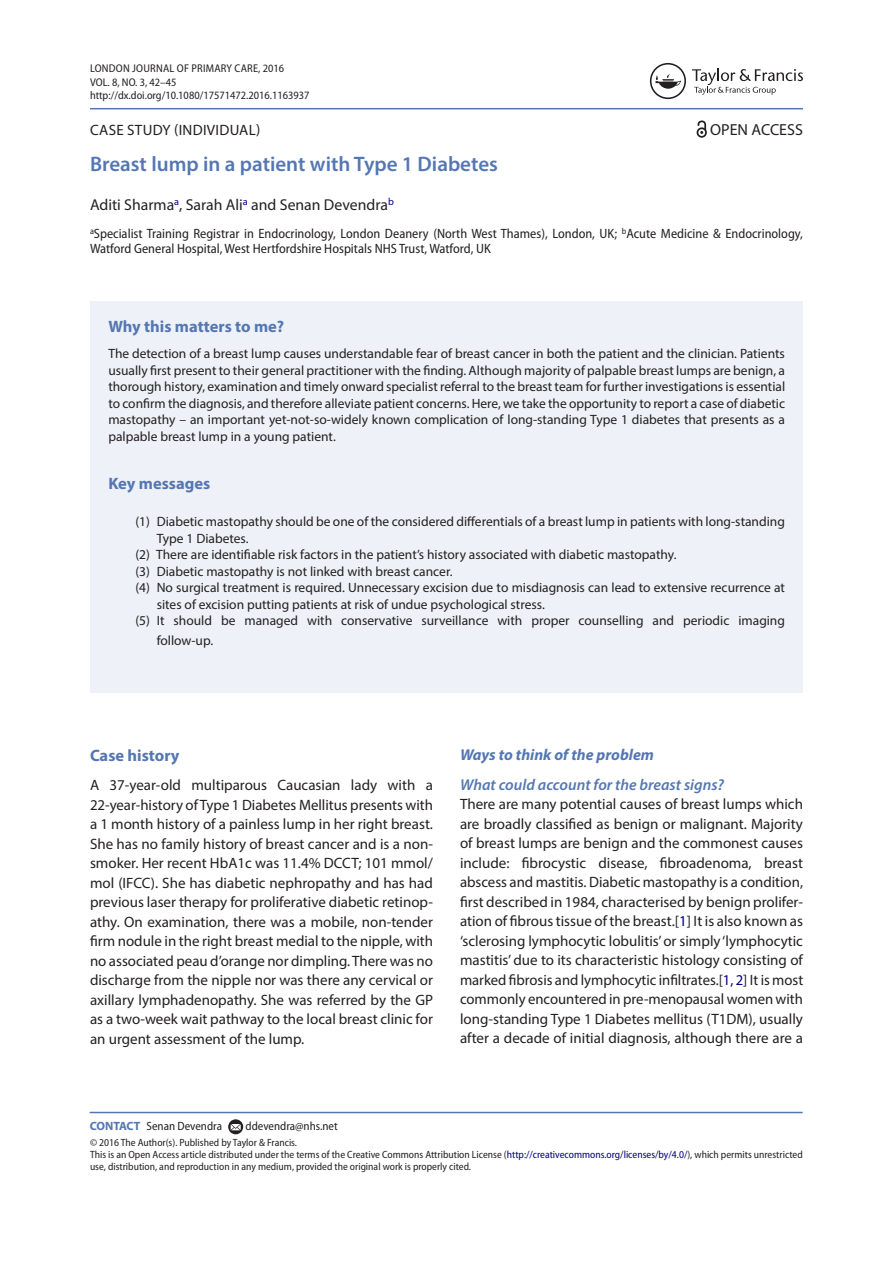
<style>
.page{position:relative;width:893px;height:1263px;background:#fff}
.page>*{position:absolute;margin:0;border:0;box-sizing:border-box;transform-origin:0 0}
.t1{font:600 21px "Myriad Pro";color:#5477b3}
.t2{font:700 16.5px "Myriad Pro";color:#5477b3}
.t3{font:16.05px "Myriad Pro";color:#231f20}
.t4{font:15.75px "Myriad Pro";color:#231f20}
.t5{font:italic 600 15.75px "Myriad Pro";color:#5477b3}
.t6{font:italic 700 15.75px "Myriad Pro";color:#5477b3}
.t7{font:15px/19.5px "Myriad Pro";color:#231f20;text-align:justify}
.t8{font:15px "Myriad Pro";letter-spacing:.02em;color:#231f20}
.t9{font:13.5px/16.5px "Myriad Pro";color:#231f20;text-align:justify}
.t10{font:semi-condensed 13.5px/15px "Myriad Pro";color:#231f20}
.t11{font:semi-condensed 12px "Myriad Pro";color:#231f20}
.t12{font:semi-condensed 11.25px/13.5px "Myriad Pro";color:#231f20}
.t13{font:semi-condensed 10.5px/12px "Myriad Pro";color:#231f20}
.s1{color:#000080}
.s2{font-weight:700;font-stretch:normal;color:#5477b3}
</style>
<div class="page">
<hr style="left:90px;top:108px;width:713px;height:1px;background:#5477b3">
<hr style="left:90px;top:1112px;width:713px;height:1px;background:#5477b3">
<svg style="left:228px;top:1119px;width:15px;height:15px"></svg>
<svg style="left:231px;top:1124px;width:10px;height:6px"></svg>
<div style="left:90px;top:301px;width:713px;height:392px;background:#eef1f7"></div>
<svg style="left:692px;top:69px;width:111px;height:26px"></svg>
<svg style="left:650px;top:63px;width:36px;height:36px"></svg>
<svg style="left:697px;top:120px;width:10px;height:18px"></svg>
<p class="t12" style="left:90px;top:62px;width:221px">LONDON JOURNAL OF PRIMARY CARE, 2016<br>VOL. 8, NO. 3, 42–45 http://dx.doi.org/10.1080/17571472.2016.1163937</p>
<p class="t8" style="left:90px;top:121px;width:172px">CASE STUDY (INDIVIDUAL)</p>
<h1 class="t1" style="left:90px;top:151px;width:409px">Breast lump in a patient with Type 1 Diabetes</h1>
<p class="t4" style="left:90px;top:195px;width:305px">Aditi Sharma<sup>a</sup>, Sarah Ali<sup>a</sup> and Senan Devendra<sup>b</sup></p>
<p class="t10" style="left:90px;top:226px;width:714px"><sup>a</sup>Specialist Training Registrar in Endocrinology, London Deanery (North West Thames), London, UK; <sup>b</sup>Acute Medicine &amp; Endocrinology,<br>Watford General Hospital, West Hertfordshire Hospitals NHS Trust, Watford, UK</p>
<p class="t3" style="left:710px;top:120px;width:94px">OPEN ACCESS</p>
<p class="t2" style="left:108px;top:315px;width:177px">Why this matters to me?</p>
<p class="t9" style="left:108px;top:345px;width:678px">The detection of a breast lump causes understandable fear of breast cancer in both the patient and the clinician. Patients usually first present to their general practitioner with the finding. Although majority of palpable breast lumps are benign, a thorough history, examination and timely onward specialist referral to the breast team for further investigations is essential to confirm the diagnosis, and therefore alleviate patient concerns. Here, we take the opportunity to report a case of diabetic mastopathy – an important yet-not-so-widely known complication of long-standing Type 1 diabetes that presents as a palpable breast lump in a young patient.</p>
<p class="t2" style="left:108px;top:473px;width:103px">Key messages</p>
<p class="t9" style="left:135px;top:513px;width:651px">(1) Diabetic mastopathy should be one of the considered differentials of a breast lump in patients with long-standing</p>
<p class="t9" style="left:157px;top:530px;width:93px">Type 1 Diabetes.</p>
<p class="t9" style="left:135px;top:546px;width:543px">(2) There are identifiable risk factors in the patient’s history associated with diabetic mastopathy.</p>
<p class="t9" style="left:135px;top:563px;width:319px">(3) Diabetic mastopathy is not linked with breast cancer.</p>
<p class="t9" style="left:135px;top:579px;width:651px">(4) No surgical treatment is required. Unnecessary excision due to misdiagnosis can lead to extensive recurrence at</p>
<p class="t9" style="left:157px;top:596px;width:390px">sites of excision putting patients at risk of undue psychological stress.</p>
<p class="t9" style="left:135px;top:612px;width:651px">(5) It should be managed with conservative surveillance with proper counselling and periodic imaging</p>
<p class="t9" style="left:157px;top:632px;width:58px">follow-up.</p>
<p class="t2" style="left:90px;top:744px;width:91px">Case history</p>
<p class="t7" style="left:90px;top:775px;width:345px">A 37-year-old multiparous Caucasian lady with a 22-year-history of Type 1 Diabetes Mellitus presents with a 1 month history of a painless lump in her right breast.<br>She has no family history of breast cancer and is a non&shy;smoker. Her recent HbA1c was 11.4% DCCT; 101 mmol/ mol (IFCC). She has diabetic nephropathy and has had previous laser therapy for proliferative diabetic retinop&shy;athy. On examination, there was a mobile, non-tender firm nodule in the right breast medial to the nipple, with no associated peau d’orange nor dimpling. There was no discharge from the nipple nor was there any cervical or axillary lymphadenopathy. She was referred by the GP as a two-week wait pathway to the local breast clinic for an urgent assessment of the lump.</p>
<p class="t6" style="left:460px;top:745px;width:195px">Ways to think of the problem</p>
<p class="t5" style="left:460px;top:774px;width:266px">What could account for the breast signs?</p>
<p class="t7" style="left:460px;top:794px;width:345px">There are many potential causes of breast lumps which are broadly classified as benign or malignant. Majority of breast lumps are benign and the commonest causes include: fibrocystic disease, fibroadenoma, breast abscess and mastitis. Diabetic mastopathy is a condition, first described in 1984, characterised by benign prolifer&shy;ation of fibrous tissue of the breast.[<span class="s1">1</span>] It is also known as ‘sclerosing lymphocytic lobulitis’ or simply ‘lymphocytic mastitis’ due to its characteristic histology consisting of marked fibrosis and lymphocytic infiltrates.[<span class="s1">1, 2</span>] It is most commonly encountered in pre-menopausal women with long-standing Type 1 Diabetes mellitus (T1DM), usually after a decade of initial diagnosis, although there are a</p>
<p class="t11" style="left:90px;top:1120px;width:134px"><span class="s2">CONTACT</span> Senan Devendra</p>
<p class="t11" style="left:246px;top:1120px;width:94px">ddevendra@nhs.net</p>
<p class="t13" style="left:90px;top:1136px;width:714px">© 2016 The Author(s). Published by Taylor &amp; Francis.<br>This is an Open Access article distributed under the terms of the Creative Commons Attribution License (<span class="s1">http://creativecommons.org/licenses/by/4.0/</span>), which permits unrestricted use, distribution, and reproduction in any medium, provided the original work is properly cited.</p>
</div>
